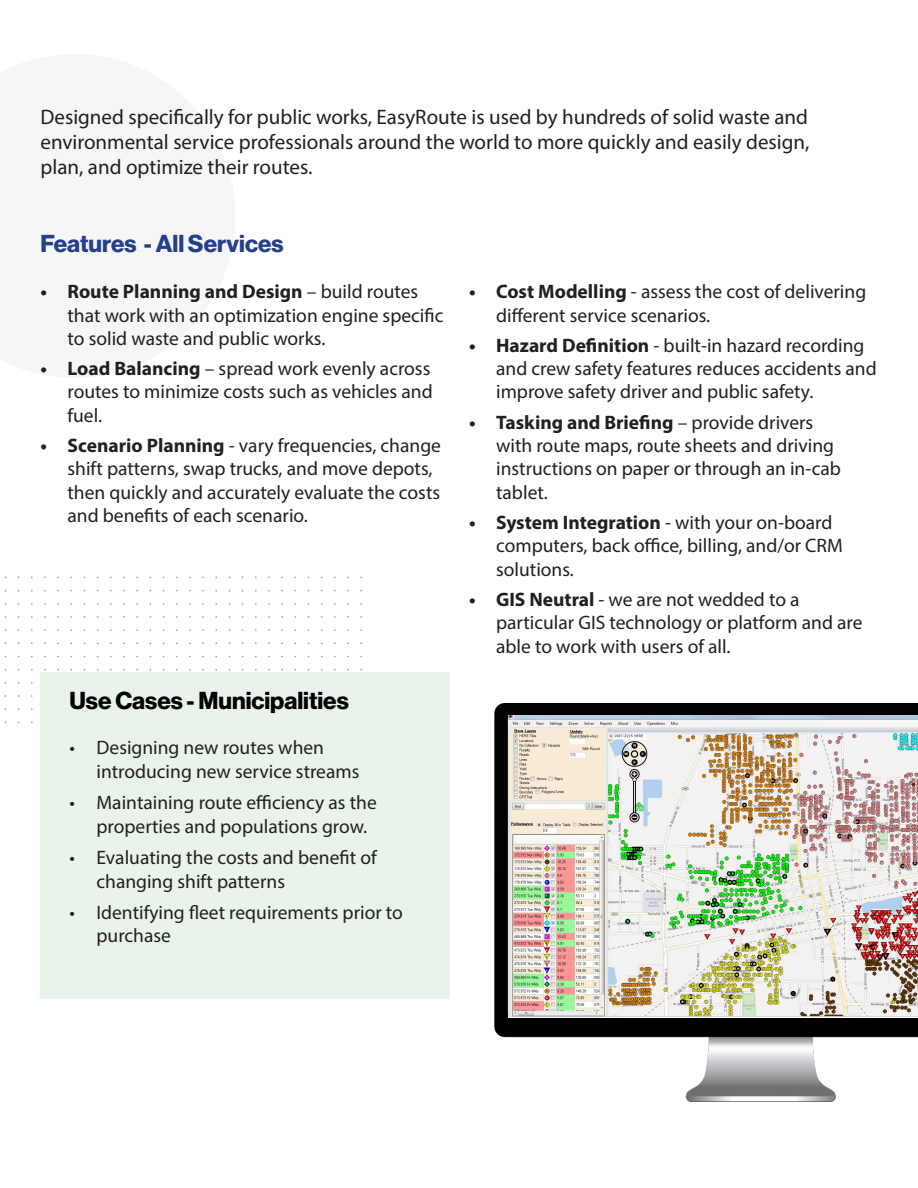
<style>
.page{position:relative;width:918px;height:1188px;background:#fff}
.page>*{position:absolute;margin:0;border:0;box-sizing:border-box;transform-origin:0 0}
.t1{font:24px "N Haas Grotesk DS Pro 75 Bd";color:#000}
.t2{font:24px "N Haas Grotesk DS Pro 75 Bd";color:#253f8e}
.t3{font:21px/25.2px "Myriad Pro";color:#231f20;text-align:justify}
.t4{font:19.5px/23.4px "Myriad Pro";color:#231f20}
.s1{font-weight:700}
</style>
<div class="page">
<img style="left:4px;top:576px;width:358px;height:148px">
<img style="left:494px;top:703px;width:424px;height:398px">
<img style="left:508px;top:715px;width:410px;height:303px">
<div style="left:40px;top:672px;width:410px;height:327px;background:#e8f4ea"></div>
<p class="t3" style="left:40px;top:104px;width:770px">Designed specifically for public works, EasyRoute is used by hundreds of solid waste and environmental service professionals around the world to more quickly and easily design, plan, and optimize their routes.</p>
<p class="t2" style="left:40px;top:230px;width:245px">Features - All Services</p>
<p class="t4" style="left:68px;top:280px;width:377px;text-indent:-27px"><span class="s1">• Route Planning and Design</span> – build routes that work with an optimization engine specific to solid waste and public works.</p>
<p class="t4" style="left:68px;top:357px;width:367px;text-align:justify;text-indent:-27px"><span class="s1">• Load Balancing</span> – spread work evenly across routes to minimize costs such as vehicles and fuel.</p>
<p class="t4" style="left:68px;top:433px;width:375px;text-indent:-27px"><span class="s1">• Scenario Planning</span> - vary frequencies, change shift patterns, swap trucks, and move depots, then quickly and accurately evaluate the costs and benefits of each scenario.</p>
<p class="t1" style="left:70px;top:687px;width:281px">Use Cases - Municipalities</p>
<p class="t4" style="left:97px;top:736px;width:264px;text-indent:-27px">• Designing new routes when introducing new service streams</p>
<p class="t4" style="left:97px;top:791px;width:282px;text-indent:-27px">• Maintaining route efficiency as the properties and populations grow.</p>
<p class="t4" style="left:97px;top:846px;width:282px;text-indent:-27px">• Evaluating the costs and benefit of changing shift patterns</p>
<p class="t4" style="left:97px;top:901px;width:308px;text-indent:-27px">• Identifying fleet requirements prior to purchase</p>
<p class="t4" style="left:496px;top:280px;width:372px;text-indent:-27px"><span class="s1">• Cost Modelling</span> - assess the cost of delivering different service scenarios.</p>
<p class="t4" style="left:496px;top:333px;width:382px;text-indent:-27px"><span class="s1">• Hazard Definition</span> - built-in hazard recording and crew safety features reduces accidents and improve safety driver and public safety.</p>
<p class="t4" style="left:496px;top:410px;width:346px;text-indent:-27px"><span class="s1">• Tasking and Briefing</span> – provide drivers with route maps, route sheets and driving instructions on paper or through an in-cab tablet.</p>
<p class="t4" style="left:496px;top:510px;width:348px;text-indent:-27px"><span class="s1">• System Integration</span> - with your on-board computers, back office, billing, and/or CRM solutions.</p>
<p class="t4" style="left:496px;top:587px;width:368px;text-indent:-27px"><span class="s1">• GIS Neutral</span> - we are not wedded to a particular GIS technology or platform and are able to work with users of all.</p>
</div>
